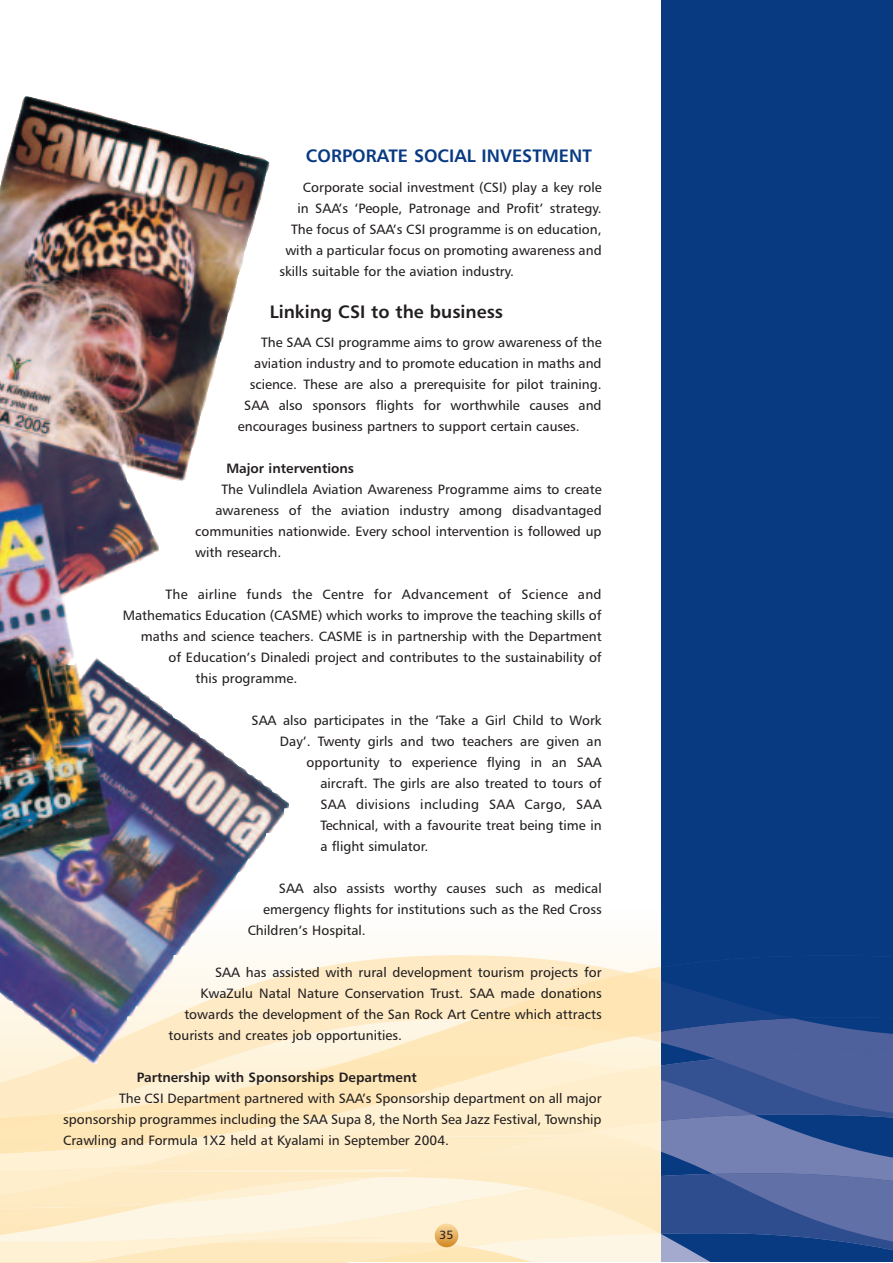
<style>
.page{position:relative;width:893px;height:1263px;background:#fff}
.page>*{position:absolute;margin:0;border:0;box-sizing:border-box;transform-origin:0 0}
.t1{font:18px "Humanist 777 BT Bold B";color:#083a82}
.t2{font:18px "Humanist 777 BT Bold B";color:#231f20}
.t3{font:13.5px/21px "Humanist 777 BT Roman B";color:#231f20;text-align:justify}
.t4{font:13.5px "Humanist 777 BT Bold B";color:#231f20}
.t5{font:13.5px "Humanist 777 BT Roman B";letter-spacing:.02em;color:#231f20}
.t6{font:13.5px "Humanist 777 BT Roman B";letter-spacing:.025em;color:#231f20}
.t7{font:12px "Humanist 777 BT Roman B";color:#231f20}
</style>
<div class="page">
<div style="left:0;top:907px;width:661px;height:355px;background:#fefcf9"></div>
<svg style="left:0;top:1258px;width:661px;height:4px;background:#feebc6"></svg>
<svg style="left:0;top:1208px;width:661px;height:50px;background:#fdf0d4"></svg>
<svg style="left:0;top:1177px;width:661px;height:31px;background:#feefd1"></svg>
<svg style="left:289px;top:955px;width:372px;height:81px;background:#feebc6"></svg>
<svg style="left:289px;top:1036px;width:372px;height:18px;background:#feedcb"></svg>
<svg style="left:0;top:1054px;width:661px;height:123px;background:#feecc7"></svg>
<div style="left:661px;top:0;width:231px;height:1262px;background:#083a82"></div>
<svg style="left:661px;top:1177px;width:231px;height:85px"></svg>
<svg style="left:661px;top:1156px;width:231px;height:21px;background:#6374a9"></svg>
<svg style="left:661px;top:955px;width:231px;height:201px"></svg>
<svg style="left:435px;top:1224px;width:23px;height:23px"></svg>
<img style="left:0;top:96px;width:289px;height:968px">
<h1 class="t1" style="left:306px;top:150px;width:287px">CORPORATE SOCIAL INVESTMENT</h1>
<p class="t3" style="left:303px;top:178px;width:300px">Corporate social investment (CSI) play a key role</p>
<p class="t3" style="left:297px;top:199px;width:305px">in SAA’s ‘People, Patronage and Profit’ strategy.</p>
<p class="t3" style="left:291px;top:220px;width:312px">The focus of SAA’s CSI programme is on education,</p>
<p class="t3" style="left:285px;top:241px;width:318px">with a particular focus on promoting awareness and</p>
<p class="t3" style="left:279px;top:262px;width:236px">skills suitable for the aviation industry.</p>
<h1 class="t2" style="left:270px;top:305px;width:235px">Linking CSI to the business</h1>
<p class="t3" style="left:261px;top:334px;width:342px">The SAA CSI programme aims to grow awareness of the</p>
<p class="t3" style="left:254px;top:355px;width:349px">aviation industry and to promote education in maths and</p>
<p class="t3" style="left:250px;top:376px;width:353px">science. These are also a prerequisite for pilot training.</p>
<p class="t3" style="left:244px;top:397px;width:359px">SAA also sponsors flights for worthwhile causes and</p>
<p class="t3" style="left:238px;top:418px;width:343px">encourages business partners to support certain causes.</p>
<p class="t4" style="left:226px;top:464px;width:129px">Major interventions</p>
<p class="t3" style="left:221px;top:481px;width:381px">The Vulindlela Aviation Awareness Programme aims to create</p>
<p class="t3" style="left:215px;top:502px;width:388px">awareness of the aviation industry among disadvantaged</p>
<p class="t3" style="left:195px;top:523px;width:408px">communities nationwide. Every school intervention is followed up</p>
<p class="t3" style="left:195px;top:544px;width:87px">with research.</p>
<p class="t5" style="left:165px;top:590px;width:437px">The airline funds the Centre for Advancement of Science and</p>
<p class="t3" style="left:123px;top:607px;width:480px">Mathematics Education (CASME) which works to improve the teaching skills of</p>
<p class="t3" style="left:141px;top:628px;width:462px">maths and science teachers. CASME is in partnership with the Department</p>
<p class="t3" style="left:168px;top:649px;width:434px">of Education’s Dinaledi project and contributes to the sustainability of</p>
<p class="t3" style="left:195px;top:670px;width:103px">this programme.</p>
<p class="t3" style="left:252px;top:712px;width:351px">SAA also participates in the ‘Take a Girl Child to Work</p>
<p class="t3" style="left:280px;top:733px;width:323px">Day’. Twenty girls and two teachers are given an</p>
<p class="t3" style="left:306px;top:754px;width:297px">opportunity to experience flying in an SAA</p>
<p class="t3" style="left:320px;top:775px;width:283px">aircraft. The girls are also treated to tours of</p>
<p class="t6" style="left:320px;top:800px;width:283px">SAA divisions including SAA Cargo, SAA</p>
<p class="t3" style="left:320px;top:817px;width:283px">Technical, with a favourite treat being time in</p>
<p class="t3" style="left:320px;top:838px;width:109px">a flight simulator.</p>
<p class="t3" style="left:279px;top:880px;width:324px">SAA also assists worthy causes such as medical</p>
<p class="t3" style="left:263px;top:901px;width:340px">emergency flights for institutions such as the Red Cross</p>
<p class="t3" style="left:248px;top:922px;width:119px">Children’s Hospital.</p>
<p class="t3" style="left:215px;top:964px;width:388px">SAA has assisted with rural development tourism projects for</p>
<p class="t3" style="left:200px;top:985px;width:402px">KwaZulu Natal Nature Conservation Trust. SAA made donations</p>
<p class="t3" style="left:184px;top:1006px;width:419px">towards the development of the San Rock Art Centre which attracts</p>
<p class="t3" style="left:168px;top:1027px;width:235px">tourists and creates job opportunities.</p>
<p class="t4" style="left:137px;top:1073px;width:281px">Partnership with Sponsorships Department</p>
<p class="t3" style="left:63px;top:1090px;width:540px;text-indent:56px">The CSI Department partnered with SAA’s Sponsorship department on all major sponsorship programmes including the SAA Supa 8, the North Sea Jazz Festival, Township Crawling and Formula 1X2 held at Kyalami in September 2004.</p>
<p class="t7" style="left:439px;top:1231px;width:15px">35</p>
</div>
